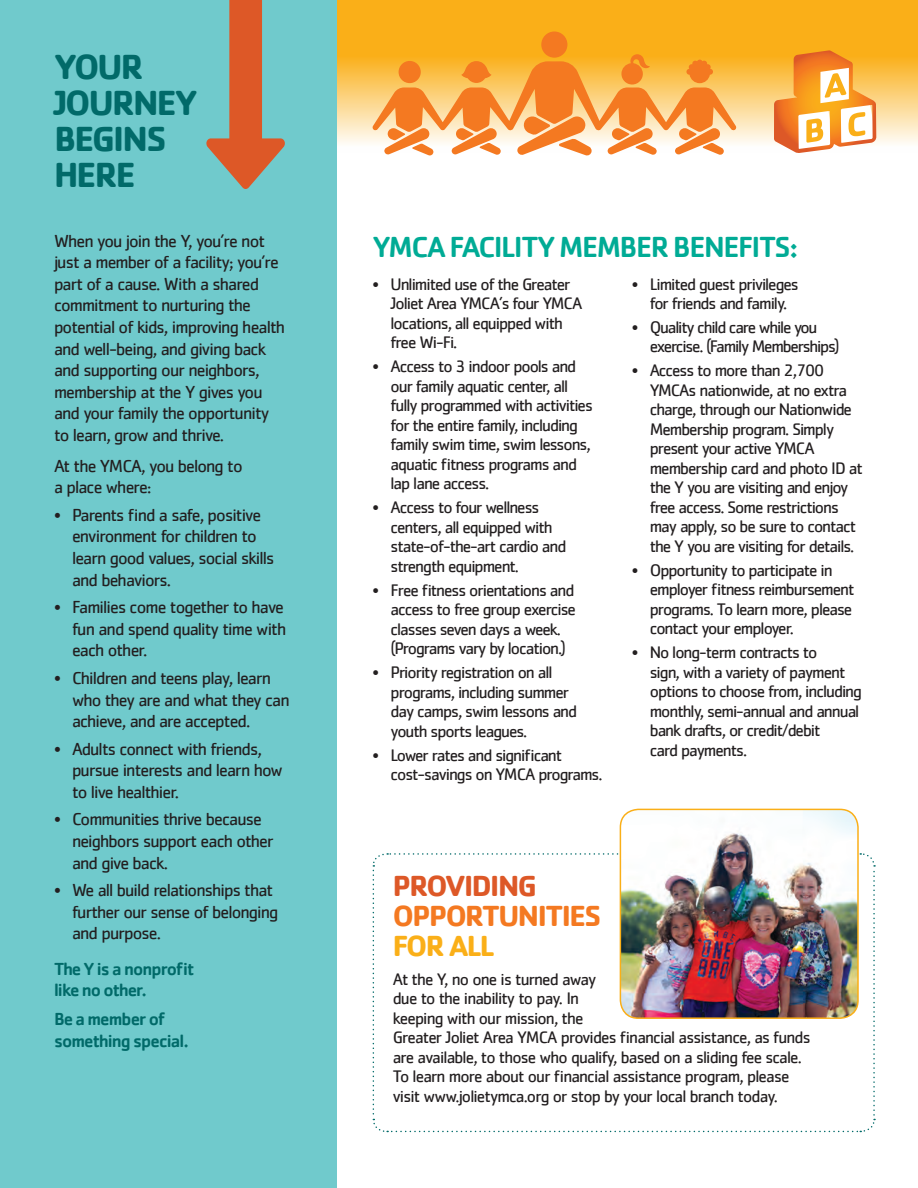
<style>
.page{position:relative;width:918px;height:1188px;background:#fff}
.page>*{position:absolute;margin:0;border:0;box-sizing:border-box;transform-origin:0 0}
.t1{font:700 36px/36px "Cachet";letter-spacing:-.05em;color:#016a69}
.t2{font:500 30px "Cachet";letter-spacing:-.05em;color:#00ab95}
.t3{font:700 30px "Cachet";letter-spacing:-.05em;color:#f47921}
.t4{font:700 30px "Cachet";letter-spacing:-.05em;color:#dd5827}
.t5{font:700 30px "Cachet";letter-spacing:-.05em;color:#faaf18}
.t6{font:18px/21.6px "Cachet";letter-spacing:-.05em;color:#231f20}
.t7{font:500 18px/21.6px "Cachet";letter-spacing:-.05em;color:#016a69}
.t8{font:17.25px/19.5px "Cachet";letter-spacing:-.06em;color:#231f20}
</style>
<div class="page">
<svg style="left:337px;top:0;width:581px;height:144px;background:#faba39"></svg>
<div style="left:0;top:0;width:337px;height:1188px;background:#70cacc"></div>
<svg style="left:206px;top:0;width:79px;height:189px"></svg>
<svg style="left:372px;top:852px;width:504px;height:281px"></svg>
<svg style="left:372px;top:32px;width:365px;height:124px;background:#f8ad50"></svg>
<svg style="left:774px;top:50px;width:102px;height:103px"></svg>
<img style="left:620px;top:809px;width:238px;height:209px">
<div style="left:620px;top:809px;width:239px;height:210px;border:2px solid #faaf18;border-radius:18px"></div>
<h1 class="t1" style="left:54px;top:48px;width:145px">YOUR<br>JOURNEY<br>BEGINS<br>HERE</h1>
<p class="t6" style="left:54px;top:231px;width:233px">When you join the Y, you’re not just a member of a facility; you’re part of a cause. With a shared commitment to nurturing the potential of kids, improving health and well-being, and giving back and supporting our neighbors, membership at the Y gives you and your family the opportunity to learn, grow and thrive.</p>
<p class="t6" style="left:54px;top:456px;width:190px">At the YMCA, you belong to a place where:</p>
<p class="t6" style="left:72px;top:505px;width:204px;text-indent:-18px">• Parents find a safe, positive environment for children to learn good values, social skills and behaviors.</p>
<p class="t6" style="left:72px;top:597px;width:216px;text-indent:-18px">• Families come together to have fun and spend quality time with each other.</p>
<p class="t6" style="left:72px;top:668px;width:219px;text-indent:-18px">• Children and teens play, learn who they are and what they can achieve, and are accepted.</p>
<p class="t6" style="left:72px;top:739px;width:212px;text-indent:-18px">• Adults connect with friends, pursue interests and learn how to live healthier.</p>
<p class="t6" style="left:72px;top:810px;width:203px;text-indent:-18px">• Communities thrive because neighbors support each other and give back.</p>
<p class="t6" style="left:72px;top:880px;width:208px;text-indent:-18px">• We all build relationships that further our sense of belonging and purpose.</p>
<p class="t7" style="left:54px;top:957px;width:142px">The Y is a nonprofit like no other.</p>
<p class="t7" style="left:54px;top:1008px;width:136px">Be a member of something special.</p>
<h2 class="t2" style="left:373px;top:227px;width:427px">YMCA FACILITY MEMBER BENEFITS:</h2>
<p class="t8" style="left:391px;top:275px;width:193px;text-indent:-18px">• Unlimited use of the Greater<br>Joliet Area YMCA’s four YMCA locations, all equipped with free Wi-Fi.</p>
<p class="t8" style="left:391px;top:357px;width:204px;text-indent:-18px">• Access to 3 indoor pools and our family aquatic center, all fully programmed with activities for the entire family, including family swim time, swim lessons, aquatic fitness programs and lap lane access.</p>
<p class="t8" style="left:391px;top:498px;width:177px;text-indent:-18px">• Access to four wellness centers, all equipped with state-of-the-art cardio and strength equipment.</p>
<p class="t8" style="left:391px;top:581px;width:187px;text-indent:-18px">• Free fitness orientations and access to free group exercise classes seven days a week. (Programs vary by location.)</p>
<p class="t8" style="left:391px;top:663px;width:188px;text-indent:-18px">• Priority registration on all programs, including summer day camps, swim lessons and youth sports leagues.</p>
<p class="t8" style="left:391px;top:746px;width:214px;text-indent:-18px">• Lower rates and significant cost-savings on YMCA programs.</p>
<p class="t8" style="left:632px;top:275px;width:169px;text-align:center">• Limited guest privileges for friends and family.</p>
<p class="t8" style="left:650px;top:318px;width:191px;text-indent:-18px">• Quality child care while you exercise. (Family Memberships)</p>
<p class="t8" style="left:650px;top:362px;width:215px;text-indent:-18px">• Access to more than 2,700<br>YMCAs nationwide, at no extra charge, through our Nationwide<br>Membership program. Simply present your active YMCA membership card and photo ID at the Y you are visiting and enjoy free access. Some restrictions may apply, so be sure to contact the Y you are visiting for details.</p>
<p class="t8" style="left:650px;top:561px;width:206px;text-indent:-18px">• Opportunity to participate in employer fitness reimbursement programs. To learn more, please contact your employer.</p>
<p class="t8" style="left:650px;top:644px;width:214px;text-indent:-18px">• No long-term contracts to<br>sign, with a variety of payment options to choose from, including monthly, semi-annual and annual bank drafts, or credit/debit<br>card payments.</p>
<h2 class="t4" style="left:393px;top:866px;width:145px">PROVIDING</h2>
<h2 class="t3" style="left:393px;top:896px;width:210px">OPPORTUNITIES</h2>
<h2 class="t5" style="left:393px;top:926px;width:103px">FOR ALL</h2>
<p class="t8" style="left:393px;top:970px;width:419px">At the Y, no one is turned away<br>due to the inability to pay. In<br>keeping with our mission, the<br>Greater Joliet Area YMCA provides financial assistance, as funds are available, to those who qualify, based on a sliding fee scale.<br>To learn more about our financial assistance program, please visit www.jolietymca.org or stop by your local branch today.</p>
</div>
